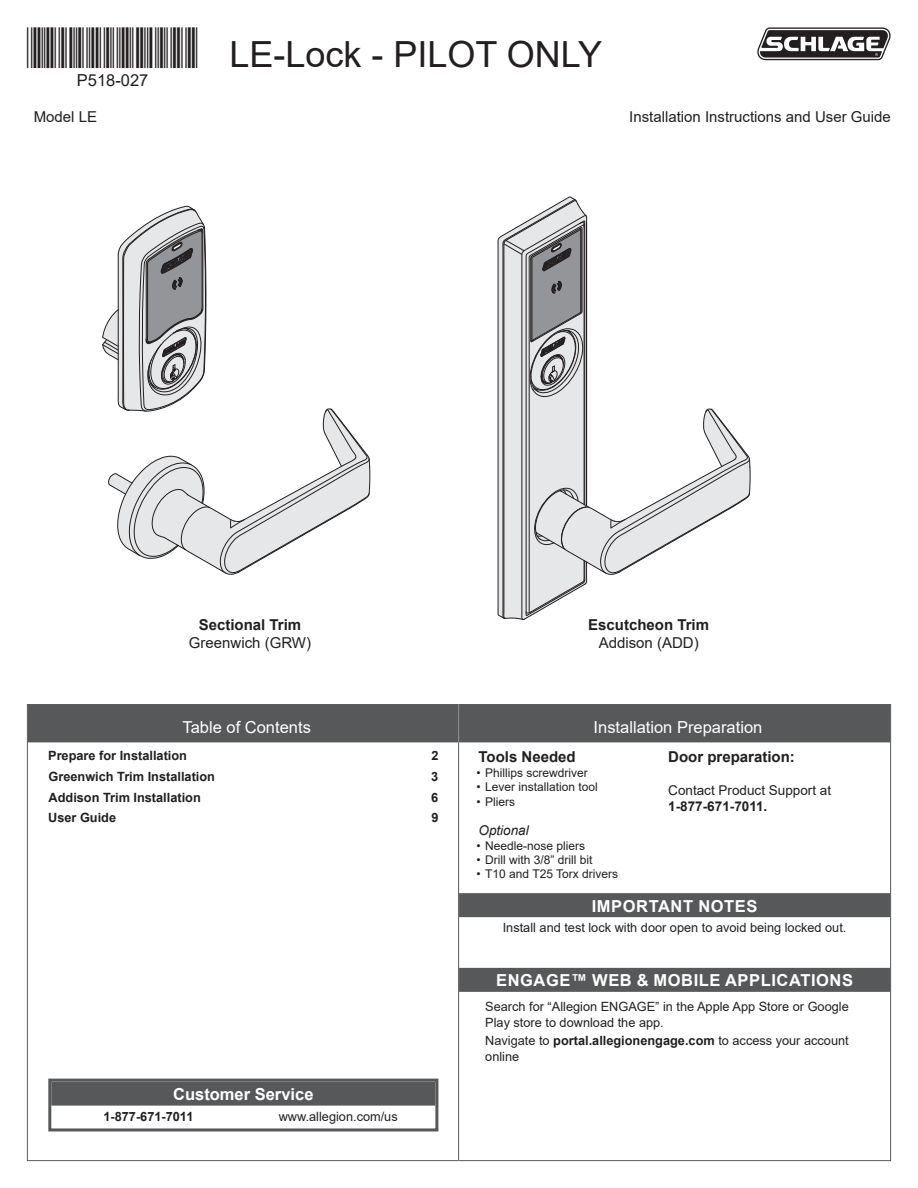
<style>
.page{position:relative;width:918px;height:1188px;background:#fff}
.page>*{position:absolute;margin:0;border:0;box-sizing:border-box;transform-origin:0 0}
.t1{font:36px "Arial";color:#231f20}
.Caution{font:700 16.5px "Arial";letter-spacing:.035em;color:#fff}
.Section_Title{font:16.5px "Arial";color:#fff}
.Caution-2{font:700 16.5px "Arial";color:#fff}
.Part_Number{font:16.5px "Arial";color:#231f20}
.Subtitle_Right{font:15px "Arial";color:#231f20}
.Subtitle_Left{font:700 15px "Arial";color:#231f20}
.Subtitle{font:700 15px "Arial";color:#231f20}
.Subtitle-2{font:15px "Arial";color:#231f20}
.Subtitle_Left-2{font:15px "Arial";color:#231f20}
.Subtitle_Left-3{font:13.5px/16.2px "Arial";color:#231f20}
.Subtitle_Left-4{font:italic 13.5px "Arial";color:#231f20}
.Instruction{font:12.75px/15.3px "Arial";color:#231f20}
.t2{font:700 12.75px "Arial";color:#231f20}
.Caution_Text{font:12.75px "Arial";color:#231f20}
.t3{font:12px "Arial";color:#231f20}
.s1{font-weight:700}
</style>
<div class="page">
<svg style="left:757px;top:27px;width:134px;height:34px"></svg>
<div style="left:28px;top:705px;width:431px;height:37px;background:#57585a"></div>
<div style="left:51px;top:1082px;width:384px;height:24px;background:#57585a"></div>
<div style="left:48px;top:1079px;width:390px;height:52px;border:3px solid #57585a"></div>
<div style="left:459px;top:705px;width:431px;height:37px;background:#57585a"></div>
<div style="left:459px;top:893px;width:431px;height:24px;background:#57585a"></div>
<div style="left:459px;top:968px;width:431px;height:24px;background:#57585a"></div>
<hr style="left:458px;top:704px;width:1px;height:457px;background:#57585a">
<svg style="left:102px;top:205px;width:268px;height:370px"></svg>
<svg style="left:498px;top:197px;width:252px;height:423px"></svg>
<p class="Part_Number" style="left:77px;top:69px;width:73px">P518-027</p>
<p class="t1" style="left:230px;top:30px;width:374px">LE-Lock - PILOT ONLY</p>
<p class="Subtitle_Left-2" style="left:34px;top:106px;width:65px">Model LE</p>
<p class="Subtitle_Right" style="left:629px;top:106px;width:263px">Installation Instructions and User Guide</p>
<p class="Subtitle" style="left:199px;top:614px;width:104px">Sectional Trim</p>
<p class="Subtitle-2" style="left:189px;top:633px;width:124px">Greenwich (GRW)</p>
<p class="Section_Title" style="left:183px;top:716px;width:130px">Table of Contents</p>
<p class="t2" style="left:48px;top:747px;width:140px">Prepare for Installation</p>
<p class="t2" style="left:432px;top:747px;width:9px">2</p>
<p class="t2" style="left:49px;top:767px;width:168px">Greenwich Trim Installation</p>
<p class="t2" style="left:431px;top:767px;width:9px">3</p>
<p class="t2" style="left:49px;top:788px;width:154px">Addison Trim Installation</p>
<p class="t2" style="left:431px;top:788px;width:9px">6</p>
<p class="t2" style="left:48px;top:809px;width:70px">User Guide</p>
<p class="t2" style="left:432px;top:809px;width:9px">9</p>
<p class="Caution-2" style="left:173px;top:1083px;width:142px">Customer Service</p>
<p class="t2" style="left:103px;top:1107px;width:92px">1-877-671-7011</p>
<p class="Instruction" style="left:279px;top:1109px;width:121px">www.allegion.com/us</p>
<p class="Subtitle" style="left:588px;top:614px;width:122px">Escutcheon Trim</p>
<p class="Subtitle-2" style="left:599px;top:633px;width:102px">Addison (ADD)</p>
<p class="Section_Title" style="left:594px;top:716px;width:170px">Installation Preparation</p>
<p class="Subtitle_Left" style="left:478px;top:747px;width:99px">Tools Needed</p>
<p class="t3" style="left:476px;top:764px;width:113px">• Phillips screwdriver</p>
<p class="t3" style="left:476px;top:779px;width:123px">• Lever installation tool</p>
<p class="t3" style="left:476px;top:793px;width:40px">• Pliers</p>
<p class="Subtitle_Left-4" style="left:478px;top:822px;width:52px">Optional</p>
<p class="t3" style="left:476px;top:837px;width:110px">• Needle-nose pliers</p>
<p class="t3" style="left:476px;top:852px;width:118px">• Drill with 3/8” drill bit</p>
<p class="t3" style="left:476px;top:866px;width:143px">• T10 and T25 Torx drivers</p>
<p class="Subtitle_Left" style="left:668px;top:747px;width:128px">Door preparation:</p>
<p class="Subtitle_Left-3" style="left:668px;top:782px;width:164px">Contact Product Support at<br><span class="s1">1-877-671-7011.</span></p>
<p class="Caution" style="left:592px;top:894px;width:167px">IMPORTANT NOTES</p>
<p class="Caution_Text" style="left:503px;top:919px;width:345px">Install and test lock with door open to avoid being locked out.</p>
<p class="Caution" style="left:496px;top:969px;width:358px">ENGAGE™ WEB &amp; MOBILE APPLICATIONS</p>
<p class="Instruction" style="left:485px;top:999px;width:365px">Search for “Allegion ENGAGE” in the Apple App Store or Google<br>Play store to download the app.</p>
<p class="Instruction" style="left:485px;top:1033px;width:365px">Navigate to <span class="s1">portal.allegionengage.com</span> to access your account online</p>
</div>
